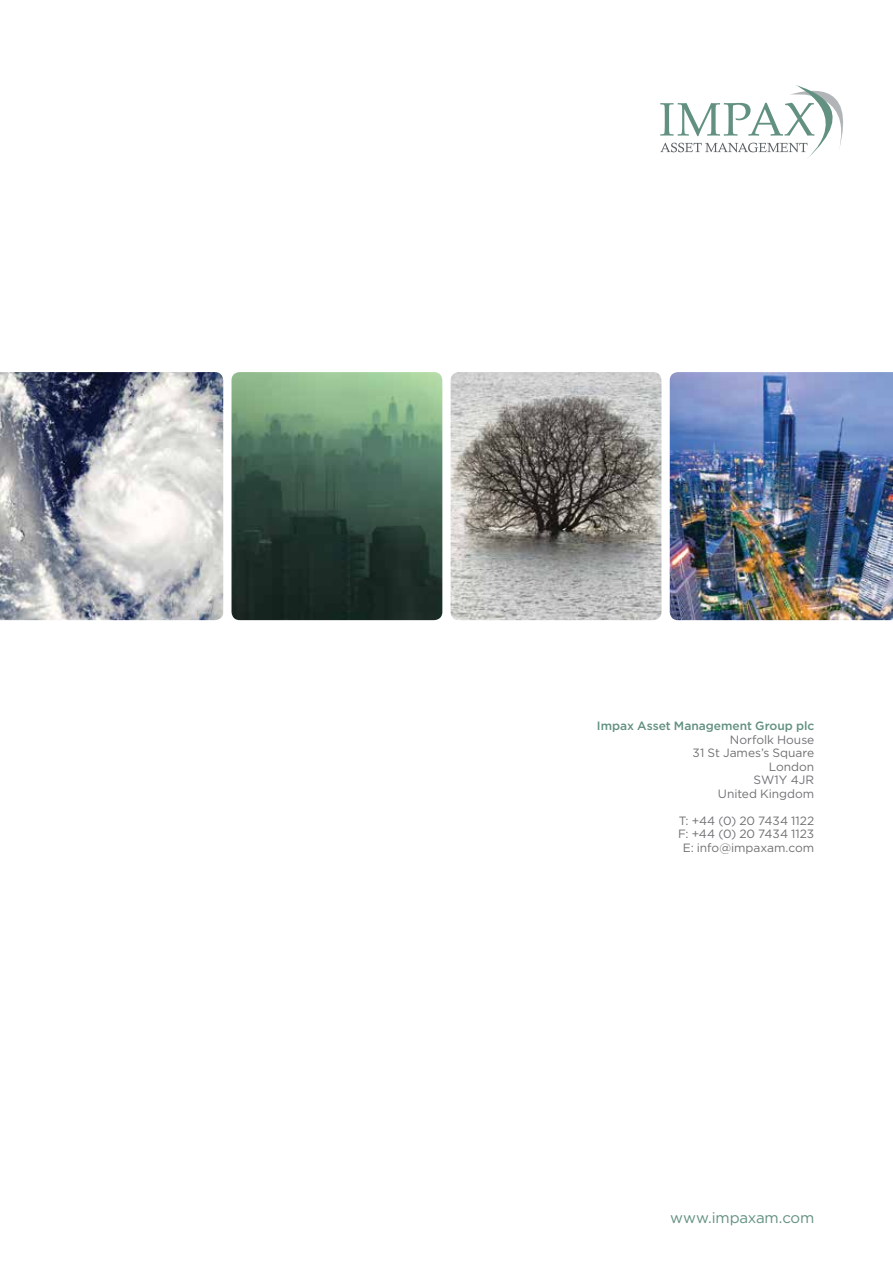
<style>
.page{position:relative;width:893px;height:1263px;background:#fff}
.page>*{position:absolute;margin:0;border:0;box-sizing:border-box;transform-origin:0 0}
.t1{font:15px "Gotham";letter-spacing:-.01em;color:#629081}
.t2{font:12px/13.5px "Gotham";color:#717073;text-align:right}
.t3{font:500 12px "Gotham";color:#629081}
</style>
<div class="page">
<img style="left:0;top:372px;width:223px;height:248px">
<img style="left:231px;top:372px;width:211px;height:248px">
<img style="left:451px;top:372px;width:210px;height:248px">
<img style="left:670px;top:372px;width:223px;height:248px">
<svg style="left:660px;top:85px;width:183px;height:73px"></svg>
<p class="t3" style="left:597px;top:718px;width:219px">Impax Asset Management Group plc</p>
<p class="t2" style="left:693px;top:733px;width:123px">Norfolk House<br>31 St James’s Square<br>London<br>SW1Y 4JR<br>United Kingdom</p>
<p class="t2" style="left:678px;top:814px;width:138px;text-align:center">T: +44 (0) 20 7434 1122<br>F: +44 (0) 20 7434 1123<br>E: info@impaxam.com</p>
<p class="t1" style="left:670px;top:1208px;width:146px">www.impaxam.com</p>
</div>
